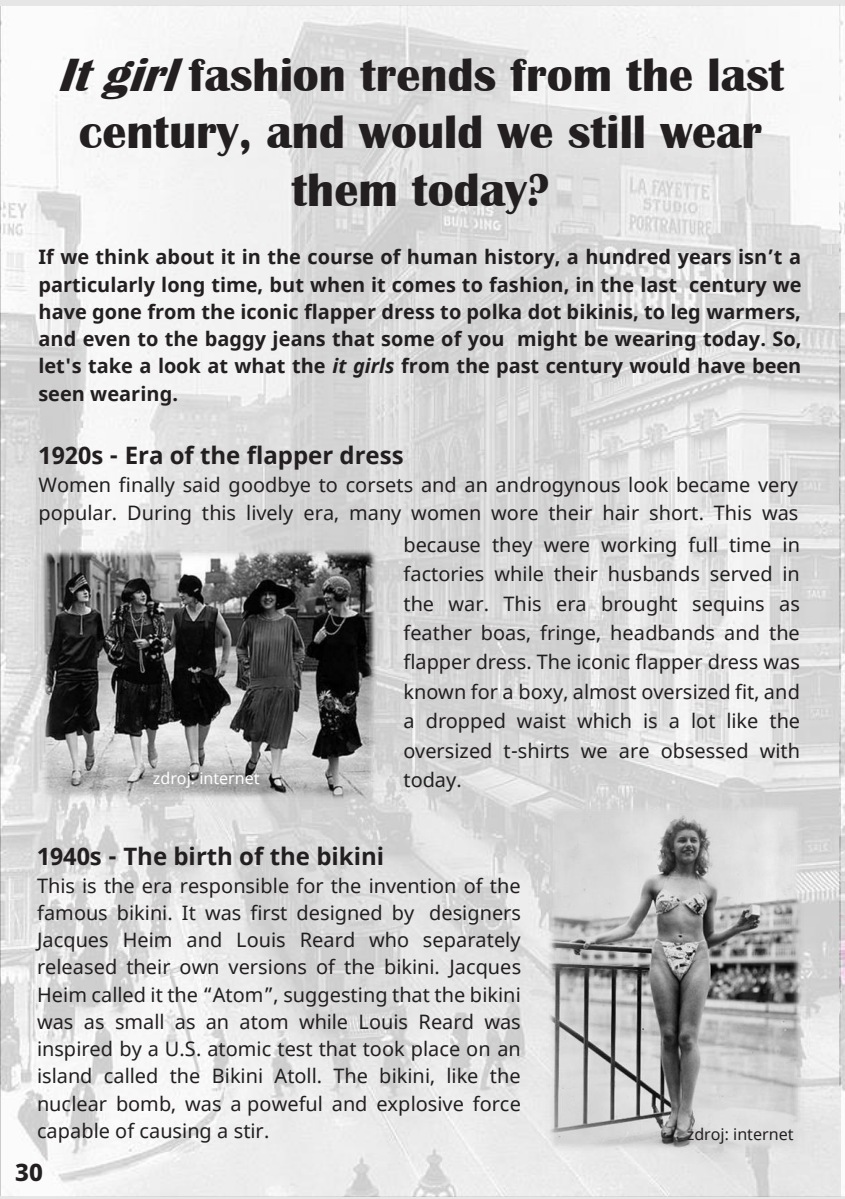
<style>
.page{position:relative;width:845px;height:1199px;background:#fff}
.page>*{position:absolute;margin:0;border:0;box-sizing:border-box;transform-origin:0 0}
.t1{font:700 48px/57.4px "Britannic";color:#231f20;text-align:center}
.t2{font:700 24px "Noto Sans";color:#231f20}
.t3{font:24px "Noto Sans";color:#231f20}
.t4{font:20px/27.2px "Noto Sans";color:#231f20;text-align:justify}
.t5{font:700 20px/27.2px "Noto Sans";color:#231f20;text-align:justify}
.t6{font:16px "Noto Sans";color:#fff}
.t7{font:16px "Noto Sans";color:#231f20}
.s1{font-style:italic}
</style>
<div class="page">
<hr style="left:0;top:0;width:1px;height:1198px;background:#c3c3c3">
<div style="left:0;top:0;width:844px;height:5px;background:#e6e6e6"></div>
<hr style="left:0;top:1196px;width:844px;height:2px;background:#e6e6e6">
<img style="left:1px;top:5px;width:843px;height:1191px">
<img style="left:39px;top:547px;width:339px;height:254px">
<img style="left:546px;top:802px;width:257px;height:350px">
<img style="left:840px;top:841px;width:4px;height:184px">
<svg style="left:838px;top:0;width:7px;height:7px"></svg>
<svg style="left:838px;top:1195px;width:7px;height:4px"></svg>
<h1 class="t1" style="left:57px;top:47px;width:729px"><span class="s1">Itgirl</span>fashion trends from the last century, and would we still wear them today?</h1>
<p class="t5" style="left:38px;top:244px;width:764px">If we think about it in the course of human history, a hundred years isn’t a particularly long time, but when it comes to fashion, in the last century we have gone from the iconic flapper dress to polka dot bikinis, to leg warmers, and even to the baggy jeans that some of you might be wearing today. So, let's take a look at what the <span class="s1">it girls</span> from the past century would have been seen wearing.</p>
<p class="t2" style="left:38px;top:438px;width:366px">1920s - Era of the flapper dress</p>
<p class="t4" style="left:38px;top:473px;width:761px">Women finally said goodbye to corsets and an androgynous look became very popular. During this lively era, many women wore their hair short. This was</p>
<p class="t4" style="left:403px;top:532px;width:398px;line-height:29.4px">because they were working full time in factories while their husbands served in the war. This era brought sequins as feather boas, fringe, headbands and the flapper dress. The iconic flapper dress was known for a boxy, almost oversized fit, and a dropped waist which is a lot like the oversized t-shirts we are obsessed with</p>
<p class="t6" style="left:153px;top:771px;width:108px">zdroj: internet</p>
<p class="t4" style="left:403px;top:768px;width:60px">today.</p>
<p class="t2" style="left:37px;top:838px;width:348px">1940s - The birth of the bikini</p>
<p class="t4" style="left:37px;top:874px;width:485px">This is the era responsible for the invention of the famous bikini. It was first designed by designers Jacques Heim and Louis Reard who separately released their own versions of the bikini. Jacques Heim called it the “Atom”, suggesting that the bikini was as small as an atom while Louis Reard was inspired by a U.S. atomic test that took place on an island called the Bikini Atoll. The bikini, like the nuclear bomb, was a poweful and explosive force capable of causing a stir.</p>
<p class="t3" style="left:15px;top:1159px;width:29px">30</p>
<p class="t7" style="left:686px;top:1127px;width:108px">zdroj: internet</p>
</div>
